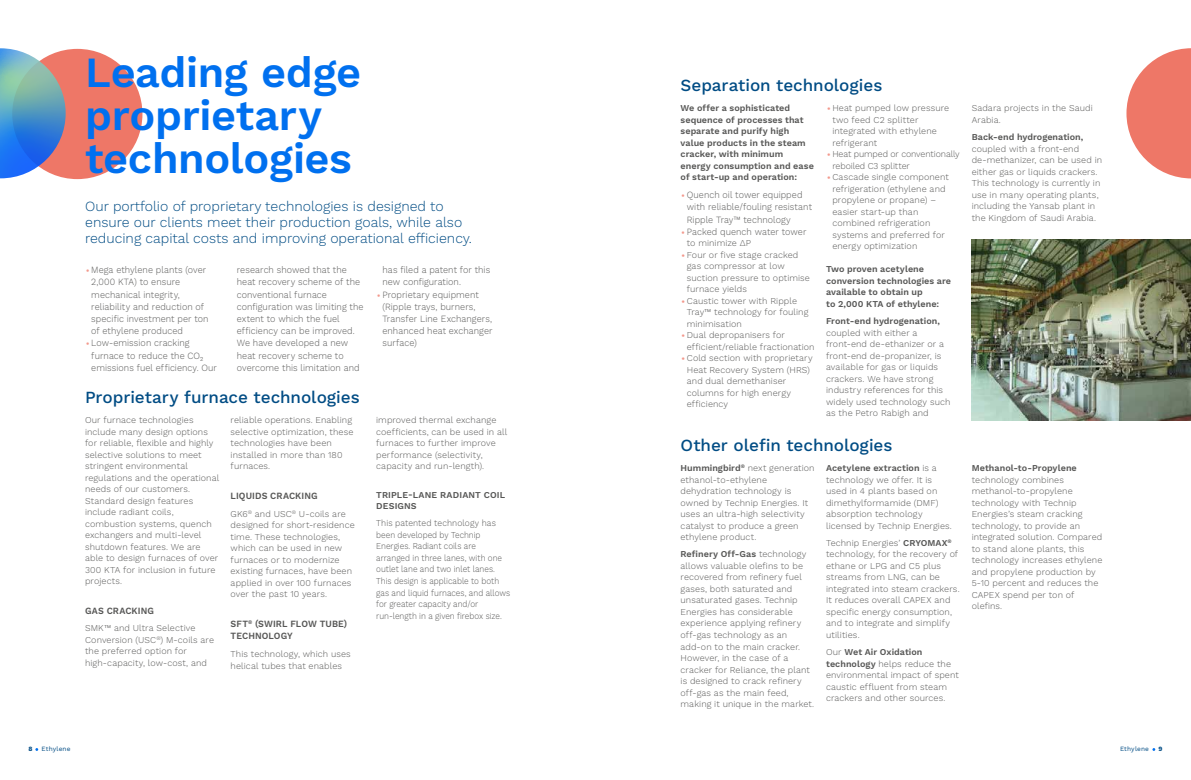
<style>
.page{position:relative;width:1191px;height:780px;background:#fff}
.page>*{position:absolute;margin:0;border:0;box-sizing:border-box;transform-origin:0 0}
.titre{font:600 43px/43px "Work Sans";letter-spacing:-.01em;color:#0070ef}
.ss_titre_01{font:500 17px "Work Sans";letter-spacing:-.005em;color:#004c84}
.chapo{font:300 14px/16px "Work Sans";color:#004c84}
.t1{font:300 9.5px/12.2px "Work Sans";letter-spacing:.005em;color:#575756;scale:.94 1}
.ss_titre_02{font:600 9.5px/12.2px "Work Sans";letter-spacing:.01em;color:#575756;scale:.94 1}
.texte_courant{font:300 9px/11.5px "Work Sans";letter-spacing:.01em;color:#575756}
.texte_courant-2{font:300 9px/11.5px "Work Sans";letter-spacing:.01em;color:#575756;scale:.94 1}
.texte_courant-3{font:600 9px/11.5px "Work Sans";color:#575756}
.texte_courant-4{font:300 9px/11.5px "Work Sans";letter-spacing:-.01em;color:#575756}
.ss_titre_02-2{font:600 9px/11.5px "Work Sans";letter-spacing:.015em;color:#575756}
.t2{font:6.5px "Work Sans";letter-spacing:.025em;color:#004c84}
.t3{font:700 6.5px "Work Sans";color:#004c84}
.s1{font-size:13px;color:#f3998d}
.s2{font-weight:600}
</style>
<div class="page">
<div style="left:12px;top:49px;width:130px;height:130px;background:#ee7767;border-radius:50%"></div>
<svg style="left:0;top:48px;width:66px;height:130px"></svg>
<img style="left:971px;top:240px;width:220px;height:180px">
<svg style="left:1126px;top:48px;width:65px;height:130px"></svg>
<p class="titre" style="left:85px;top:53px;width:277px">Leading edge proprietary technologies</p>
<p class="chapo" style="left:85px;top:199px;width:388px">Our portfolio of proprietary technologies is designed to ensure our clients meet their production goals, while also reducing capital costs and improving operational efficiency.</p>
<p class="t1" style="left:91px;top:264px;width:126px;text-indent:-6px"><span class="s1">•</span>Mega ethylene plants (over<br>2,000 KTA) to ensure mechanical integrity, reliability and reduction of specific investment per ton of ethylene produced</p>
<p class="t1" style="left:91px;top:337px;width:135px;text-indent:-6px"><span class="s1">•</span>Low-emission cracking furnace to reduce the CO₂ emissions fuel efficiency. Our</p>
<p class="t1" style="left:237px;top:264px;width:136px">research showed that the heat recovery scheme of the conventional furnace configuration was limiting the extent to which the fuel efficiency can be improved.<br>We have developed a new heat recovery scheme to overcome this limitation and</p>
<p class="t1" style="left:382px;top:264px;width:116px">has filed a patent for this new configuration.</p>
<p class="t1" style="left:382px;top:289px;width:119px;text-indent:-6px"><span class="s1">•</span>Proprietary equipment (Ripple trays, burners,<br>Transfer Line Exchangers, enhanced heat exchanger surface)</p>
<p class="ss_titre_01" style="left:85px;top:387px;width:276px">Proprietary furnace technologies</p>
<p class="texte_courant" style="left:85px;top:414px;width:136px">Our furnace technologies include many design options for reliable, flexible and highly selective solutions to meet stringent environmental regulations and the operational needs of our customers.<br>Standard design features include radiant coils, combustion systems, quench exchangers and multi-level shutdown features. We are able to design furnaces of over<br>300 KTA for inclusion in future projects.</p>
<p class="ss_titre_02" style="left:85px;top:605px;width:75px">GAS CRACKING</p>
<p class="texte_courant" style="left:85px;top:623px;width:130px">SMK™ and Ultra Selective<br>Conversion (USC<sup>®</sup>) M-coils are the preferred option for high-capacity, low-cost, and</p>
<p class="texte_courant" style="left:231px;top:414px;width:124px">reliable operations. Enabling selective optimization, these technologies have been installed in more than 180 furnaces.</p>
<p class="ss_titre_02" style="left:231px;top:490px;width:94px">LIQUIDS CRACKING</p>
<p class="texte_courant" style="left:231px;top:508px;width:126px">GK6<sup>®</sup> and USC<sup>®</sup> U-coils are designed for short-residence time. These technologies, which can be used in new furnaces or to modernize existing furnaces, have been applied in over 100 furnaces over the past 10 years.</p>
<p class="ss_titre_02" style="left:231px;top:618px;width:126px">SFT<sup>®</sup> (SWIRL FLOW TUBE)<br>TECHNOLOGY</p>
<p class="texte_courant" style="left:231px;top:648px;width:122px">This technology, which uses helical tubes that enables</p>
<p class="texte_courant" style="left:376px;top:414px;width:133px">improved thermal exchange coefficients, can be used in all furnaces to further improve performance (selectivity, capacity and run-length).</p>
<p class="ss_titre_02-2" style="left:376px;top:489px;width:130px">TRIPLE-LANE RADIANT COIL<br>DESIGNS</p>
<p class="texte_courant-2" style="left:376px;top:518px;width:144px">This patented technology has been developed by Technip<br>Energies. Radiant coils are arranged in three lanes, with one outlet lane and two inlet lanes.<br>This design is applicable to both gas and liquid furnaces, and allows for greater capacity and/or run-length in a given firebox size.</p>
<p class="ss_titre_01" style="left:680px;top:75px;width:203px">Separation technologies</p>
<p class="texte_courant-3" style="left:680px;top:103px;width:135px">We offer a sophisticated sequence of processes that separate and purify high value products in the steam cracker, with minimum energy consumption and ease of start-up and operation:</p>
<p class="t1" style="left:687px;top:189px;width:135px;text-indent:-6px"><span class="s1">•</span>Quench oil tower equipped with reliable/fouling resistant<br>Ripple Tray™ technology</p>
<p class="t1" style="left:680px;top:226px;width:135px"><span class="s1">•</span>Packed quench water tower</p>
<p class="texte_courant" style="left:687px;top:238px;width:66px">to minimize ΔP</p>
<p class="texte_courant" style="left:687px;top:249px;width:125px;text-indent:-6px"><span class="s1">•</span>Four or five stage cracked gas compressor at low suction pressure to optimise furnace yields</p>
<p class="texte_courant" style="left:687px;top:295px;width:123px;text-indent:-6px"><span class="s1">•</span>Caustic tower with Ripple<br>Tray™ technology for fouling minimisation</p>
<p class="texte_courant" style="left:687px;top:330px;width:129px;text-indent:-6px"><span class="s1">•</span>Dual depropanisers for efficient/reliable fractionation</p>
<p class="texte_courant" style="left:687px;top:353px;width:127px;text-indent:-6px"><span class="s1">•</span>Cold section with proprietary<br>Heat Recovery System (HRS) and dual demethaniser columns for high energy efficiency</p>
<p class="texte_courant" style="left:832px;top:103px;width:118px;text-indent:-6px"><span class="s1">•</span>Heat pumped low pressure two feed C2 splitter integrated with ethylene refrigerant</p>
<p class="texte_courant-4" style="left:832px;top:149px;width:129px;text-indent:-6px"><span class="s1">•</span>Heat pumped or conventionally reboiled C3 splitter</p>
<p class="texte_courant" style="left:832px;top:172px;width:118px;text-indent:-6px"><span class="s1">•</span>Cascade single component refrigeration (ethylene and propylene or propane) – easier start-up than combined refrigeration systems and preferred for energy optimization</p>
<p class="texte_courant-3" style="left:826px;top:264px;width:126px">Two proven acetylene conversion technologies are available to obtain up<br>to 2,000 KTA of ethylene:</p>
<p class="texte_courant" style="left:826px;top:315px;width:126px"><span class="s2">Front-end hydrogenation, </span>coupled with either a front-end de-ethanizer or a front-end de-propanizer, is available for gas or liquids crackers. We have strong industry references for this widely used technology such as the Petro Rabigh and</p>
<p class="ss_titre_01" style="left:680px;top:435px;width:213px">Other olefin technologies</p>
<p class="texte_courant" style="left:680px;top:462px;width:136px"><span class="s2">Hummingbird</span><sup>®</sup> next generation ethanol-to-ethylene dehydration technology is owned by Technip Energies. It uses an ultra-high selectivity catalyst to produce a green ethylene product.</p>
<p class="texte_courant" style="left:680px;top:549px;width:135px"><span class="s2">Refinery Off-Gas</span> technology allows valuable olefins to be recovered from refinery fuel gases, both saturated and unsaturated gases. Technip<br>Energies has considerable experience applying refinery off-gas technology as an add-on to the main cracker.<br>However, in the case of a cracker for Reliance, the plant is designed to crack refinery off-gas as the main feed, making it unique in the market.</p>
<p class="texte_courant" style="left:826px;top:463px;width:127px"><span class="s2">Acetylene extraction</span> is a technology we offer. It is used in 4 plants based on dimethylformamide (DMF) absorption technology licensed by Technip Energies.</p>
<p class="texte_courant" style="left:826px;top:537px;width:135px">Technip Energies’ <span class="s2">CRYOMAX</span><sup>® </sup>technology, for the recovery of ethane or LPG and C5 plus streams from LNG, can be integrated into steam crackers.<br>It reduces overall CAPEX and specific energy consumption, and to integrate and simplify utilities.</p>
<p class="texte_courant" style="left:826px;top:646px;width:134px">Our <span class="s2">Wet Air Oxidation technology</span> helps reduce the environmental impact of spent caustic effluent from steam crackers and other sources.</p>
<p class="texte_courant" style="left:971px;top:103px;width:123px">Sadara projects in the Saudi<br>Arabia.</p>
<p class="texte_courant" style="left:971px;top:131px;width:132px"><span class="s2">Back-end hydrogenation, </span>coupled with a front-end de-methanizer, can be used in either gas or liquids crackers.<br>This technology is currently in use in many operating plants, including the Yansab plant in the Kingdom of Saudi Arabia.</p>
<p class="texte_courant" style="left:971px;top:463px;width:132px"><span class="s2">Methanol-to-Propylene </span>technology combines methanol-to-propylene technology with Technip<br>Energies’s steam cracking technology, to provide an integrated solution. Compared to stand alone plants, this technology increases ethylene and propylene production by<br>5-10 percent and reduces the<br>CAPEX spend per ton of olefins.</p>
<p class="t3" style="left:28px;top:744px;width:6px">8</p>
<p class="t2" style="left:42px;top:744px;width:31px">Ethylene</p>
<p class="t2" style="left:1120px;top:744px;width:31px">Ethylene</p>
<p class="t3" style="left:1158px;top:744px;width:5px">9</p>
</div>
